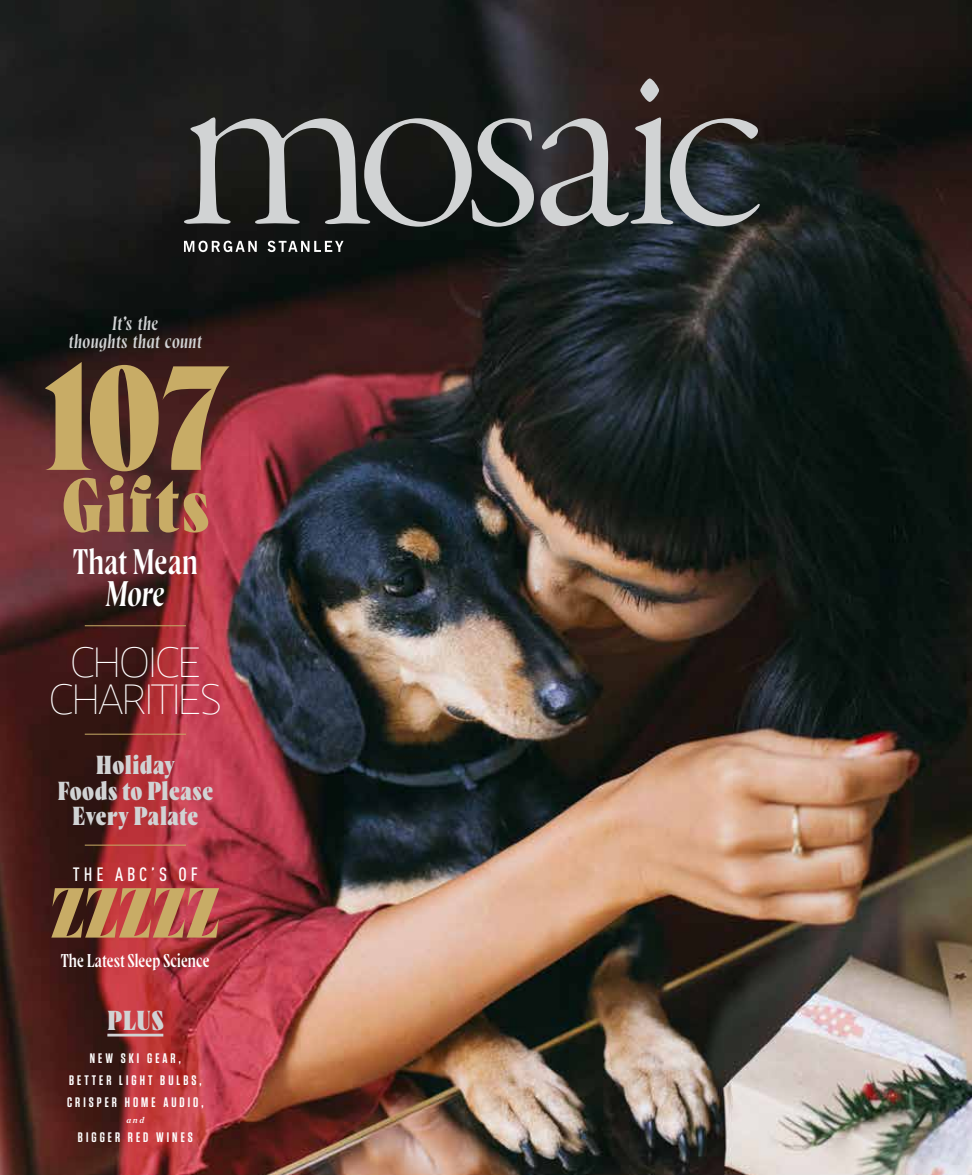
<style>
.page{position:relative;width:972px;height:1175px;background:#fff}
.page>*{position:absolute;margin:0;border:0;box-sizing:border-box;transform-origin:0 0}
.t1{font:800 147.75px "Wayfinder CF";color:#c8ac66}
.t2{font:800 76.05px "Wayfinder CF";letter-spacing:.03em;color:#c8ac66}
.t3{font:800 70.65px "Wayfinder CF";color:#c8ac66}
.t4{font:100 42px/37.3px "MS Gloriola II Display";letter-spacing:-.04em;color:#fff;text-align:center}
.t5{font:100 35.4px "Wayfinder CF";letter-spacing:-.005em;color:#fff}
.t6{font:italic 100 35.4px "Wayfinder CF";color:#fff}
.t7{font:800 27.45px "Wayfinder CF";color:#d1d3d4}
.t8{font:800 25.95px/25.5px "Wayfinder CF";letter-spacing:.015em;color:#d1d3d4;text-align:center}
.t9{font:italic 100 19.2px/18.6px "Wayfinder CF";letter-spacing:.02em;color:#d1d3d4;text-align:center}
.t10{font:500 condensed 19.05px "DIN Pro";letter-spacing:.21em;color:#fff}
.t11{font:100 18.45px "Wayfinder CF";color:#fff}
.t12{font:600 13.8px/22.2px "Tungsten";letter-spacing:.22em;color:#fff;text-align:center}
.t13{font:italic 8.7px "Chronicle Text G1 Semi";color:#fff}
</style>
<div class="page">
<img style="left:0;top:0;width:972px;height:1174px">
<svg style="left:184px;top:117px;width:350px;height:110px"></svg>
<svg style="left:541px;top:117px;width:219px;height:109px"></svg>
<svg style="left:640px;top:78px;width:19px;height:24px"></svg>
<svg style="left:184px;top:241px;width:160px;height:11px"></svg>
<hr style="left:107px;top:1033px;width:56px;height:3px;background:#d1d3d4">
<hr style="left:85px;top:625px;width:101px;height:1px;background:#c8ac66">
<hr style="left:85px;top:734px;width:101px;height:1px;background:#c8ac66">
<hr style="left:85px;top:844px;width:101px;height:1px;background:#c8ac66">
<h3 class="t9" style="left:69px;top:314px;width:135px">It’s the<br>thoughts that count</h3>
<h1 class="t1" style="left:45px;top:332px;width:183px">107</h1>
<h2 class="t2" style="left:62px;top:461px;width:149px">Gifts</h2>
<h3 class="t5" style="left:73px;top:541px;width:127px">That Mean</h3>
<h3 class="t6" style="left:105px;top:573px;width:61px">More</h3>
<h3 class="t4" style="left:48px;top:647px;width:175px">CHOICE<br>CHARITIES</h3>
<h3 class="t8" style="left:57px;top:753px;width:157px">Holiday<br>Foods to Please<br>Every Palate</h3>
<h3 class="t10" style="left:73px;top:860px;width:127px">THE ABC’S OF</h3>
<h3 class="t3" style="left:51px;top:871px;width:171px">ZZZZZ</h3>
<h3 class="t11" style="left:61px;top:949px;width:151px">The Latest Sleep Science</h3>
<h3 class="t7" style="left:107px;top:1004px;width:58px">PLUS</h3>
<p class="t12" style="left:67px;top:1047px;width:138px">NEW SKI GEAR,<br>BETTER LIGHT BULBS,<br>CRISPER HOME AUDIO,</p>
<p class="t13" style="left:126px;top:1113px;width:20px">and</p>
<p class="t12" style="left:78px;top:1126px;width:116px">BIGGER RED WINES</p>
</div>
